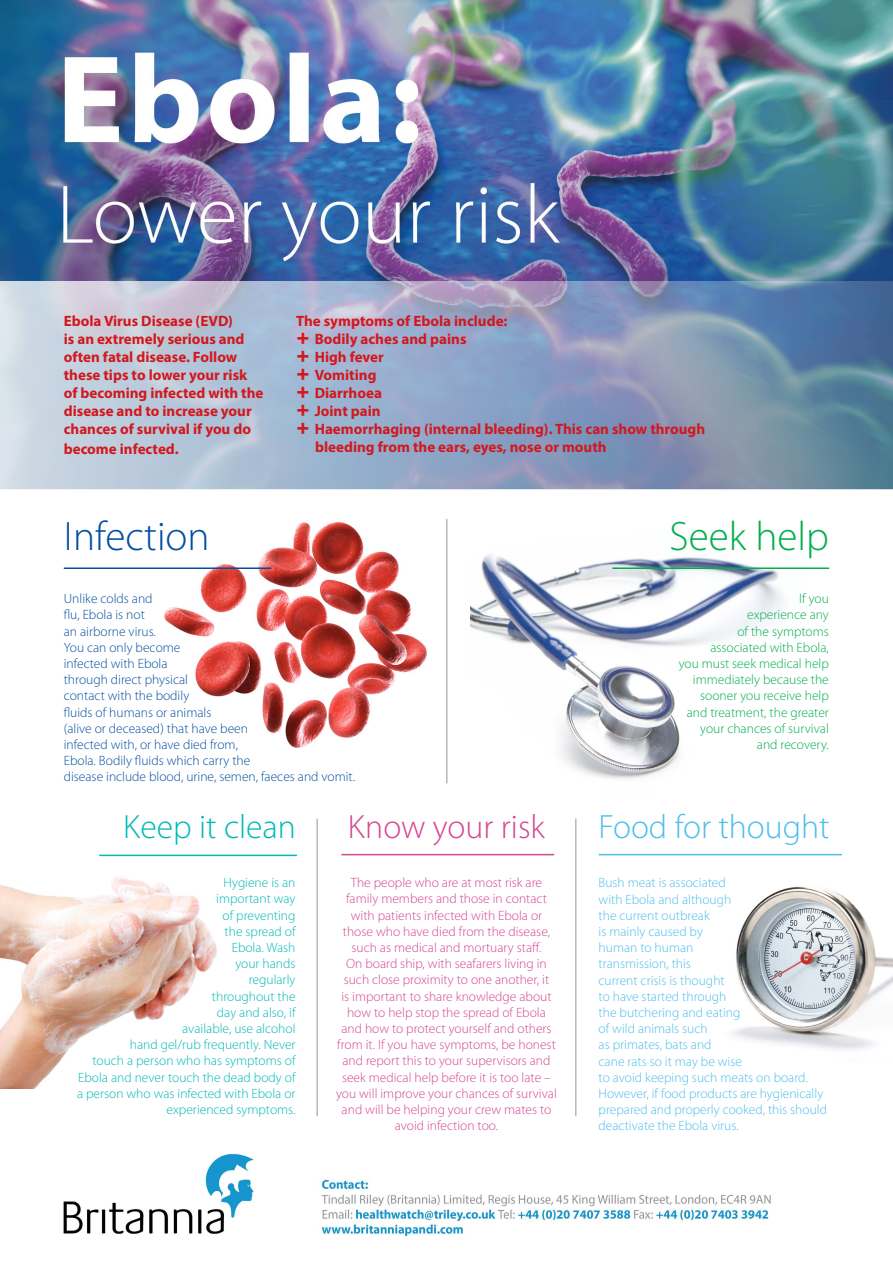
<style>
.page{position:relative;width:893px;height:1263px;background:#fff}
.page>*{position:absolute;margin:0;border:0;box-sizing:border-box;transform-origin:0 0}
.t1{font:300 41.25px "Myriad Pro";color:#034ea2}
.t2{font:300 41.25px "Myriad Pro";color:#00af4c}
.t3{font:300 33.75px "Myriad Pro";color:#4dbeed}
.t4{font:300 33.75px "Myriad Pro";color:#d4468f}
.t5{font:300 33.75px "Myriad Pro";color:#00b9b5}
.t6{font:700 15px/18px "Myriad Pro";color:#d2181f}
.t7{font:300 13.5px/16.2px "Myriad Pro";color:#d4468f;text-align:center}
.t8{font:300 13.5px/16.2px "Myriad Pro";color:#4dbeed}
.t9{font:300 13.5px/16.2px "Myriad Pro";color:#034ea2}
.t10{font:300 13.5px/16.2px "Myriad Pro";color:#00b9b5;text-align:right}
.t11{font:300 13.5px/16.2px "Myriad Pro";color:#00af4c;text-align:right}
.s1{font-family:"Hira Kaku Pro W3";font-weight:400}
</style>
<div class="page">
<img style="left:0;top:0;width:893px;height:1237px">
<svg style="left:0;top:281px;width:893px;height:211px;background:#9cadc7"></svg>
<img style="left:156px;top:514px;width:280px;height:241px">
<hr style="left:446px;top:519px;width:1px;height:264px;background:#939598">
<hr style="left:64px;top:567px;width:207px;height:2px;background:#034ea2">
<img style="left:470px;top:521px;width:349px;height:276px">
<hr style="left:612px;top:567px;width:217px;height:2px;background:#00af4c">
<hr style="left:317px;top:818px;width:1px;height:298px;background:#939598">
<hr style="left:575px;top:818px;width:1px;height:298px;background:#939598">
<img style="left:0;top:832px;width:240px;height:256px">
<hr style="left:99px;top:855px;width:198px;height:1px;background:#00b9b5">
<hr style="left:599px;top:854px;width:243px;height:1px;background:#4dbeed">
<img style="left:713px;top:871px;width:180px;height:191px">
<hr style="left:341px;top:854px;width:213px;height:1px;background:#d4468f">
<p class="t6" style="left:64px;top:312px;width:201px">Ebola Virus Disease (EVD)<br>is an extremely serious and often fatal disease. Follow these tips to lower your risk of becoming infected with the disease and to increase your chances of survival if you do</p>
<p class="t6" style="left:64px;top:439px;width:116px">become infected.</p>
<p class="t6" style="left:296px;top:312px;width:213px">The symptoms of Ebola include:</p>
<p class="t6" style="left:295px;top:330px;width:173px"><span class="s1">✚</span> Bodily aches and pains</p>
<p class="t6" style="left:295px;top:348px;width:90px"><span class="s1">✚</span> High fever</p>
<p class="t6" style="left:295px;top:366px;width:83px"><span class="s1">✚</span> Vomiting</p>
<p class="t6" style="left:295px;top:384px;width:88px"><span class="s1">✚</span> Diarrhoea</p>
<p class="t6" style="left:295px;top:402px;width:87px"><span class="s1">✚</span> Joint pain</p>
<p class="t6" style="left:295px;top:420px;width:411px"><span class="s1">✚</span> Haemorrhaging (internal bleeding). This can show through</p>
<p class="t6" style="left:315px;top:438px;width:293px">bleeding from the ears, eyes, nose or mouth</p>
<h1 class="t1" style="left:64px;top:511px;width:147px">Infection</h1>
<p class="t9" style="left:64px;top:590px;width:293px">Unlike colds and<br>flu, Ebola is not<br>an airborne virus.<br>You can only become<br>infected with Ebola<br>through direct physical<br>contact with the bodily<br>fluids of humans or animals<br>(alive or deceased) that have been<br>infected with, or have died from,<br>Ebola. Bodily fluids which carry the<br>disease include blood, urine, semen, faeces and vomit.</p>
<h2 class="t5" style="left:123px;top:807px;width:174px">Keep it clean</h2>
<p class="t10" style="left:77px;top:874px;width:220px">Hygiene is an<br>important way<br>of preventing<br>the spread of<br>Ebola. Wash<br>your hands<br>regularly<br>throughout the<br>day and also, if<br>available, use alcohol<br>hand gel/rub frequently. Never<br>touch a person who has symptoms of<br>Ebola and never touch the dead body of a person who was infected with Ebola or experienced symptoms.</p>
<h2 class="t4" style="left:348px;top:806px;width:198px">Know your risk</h2>
<p class="t7" style="left:336px;top:874px;width:222px">The people who are at most risk are family members and those in contact with patients infected with Ebola or those who have died from the disease, such as medical and mortuary staff.<br>On board ship, with seafarers living in such close proximity to one another, it<br>is important to share knowledge about how to help stop the spread of Ebola and how to protect yourself and others from it. If you have symptoms, be honest and report this to your supervisors and seek medical help before it is too late – you will improve your chances of survival and will be helping your crew mates to avoid infection too.</p>
<h1 class="t2" style="left:670px;top:511px;width:161px">Seek help</h1>
<p class="t11" style="left:679px;top:590px;width:152px">If you<br>experience any<br>of the symptoms associated with Ebola,<br>you must seek medical help immediately because the sooner you receive help and treatment, the greater your chances of survival and recovery.</p>
<h2 class="t3" style="left:599px;top:807px;width:233px">Food for thought</h2>
<p class="t8" style="left:599px;top:875px;width:230px">Bush meat is associated<br>with Ebola and although<br>the current outbreak<br>is mainly caused by<br>human to human<br>transmission, this<br>current crisis is thought<br>to have started through<br>the butchering and eating<br>of wild animals such<br>as primates, bats and<br>cane rats so it may be wise<br>to avoid keeping such meats on board.<br>However, if food products are hygienically prepared and properly cooked, this should deactivate the Ebola virus.</p>
</div>
